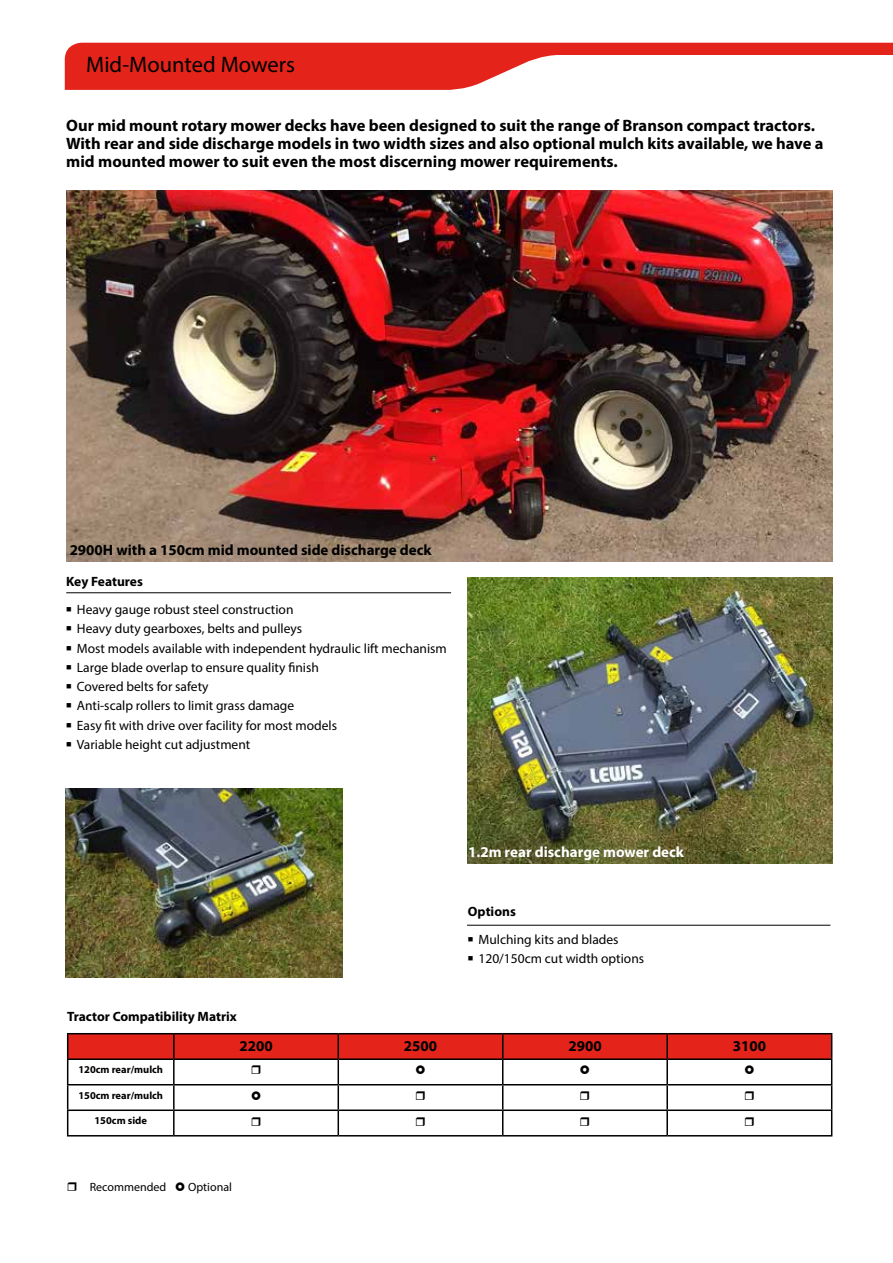
<style>
.page{position:relative;width:893px;height:1263px;background:#fff}
.page>*{position:absolute;margin:0;border:0;box-sizing:border-box;transform-origin:0 0}
.t1{font:22.5px "Myriad Pro";color:#000}
.t2{font:700 16.5px/18px "Myriad Pro";color:#000}
.t3{font:700 15px "Myriad Pro";color:#000}
.t4{font:700 15px "Myriad Pro";color:#fff}
.t5{font:13.5px "Myriad Pro";color:#000}
.t6{font:700 13.5px "Myriad Pro";color:#000}
.t7{font:12px "Myriad Pro";color:#000}
.t8{font:700 10.5px "Myriad Pro";color:#000}
</style>
<div class="page">
<svg style="left:65px;top:43px;width:828px;height:47px"></svg>
<img style="left:66px;top:191px;width:766px;height:371px">
<img style="left:467px;top:578px;width:365px;height:285px">
<img style="left:66px;top:789px;width:276px;height:188px">
<div style="left:68px;top:1034px;width:106px;height:25px;background:#e4231a"></div>
<hr style="left:67px;top:1033px;width:107px;height:1px;background:#000">
<hr style="left:174px;top:1033px;width:164px;height:1px;background:#000">
<hr style="left:173px;top:1034px;width:2px;height:24px;background:#000">
<hr style="left:338px;top:1033px;width:165px;height:1px;background:#000">
<hr style="left:503px;top:1033px;width:164px;height:1px;background:#000">
<hr style="left:667px;top:1033px;width:165px;height:1px;background:#000">
<hr style="left:67px;top:1058px;width:107px;height:2px;background:#000">
<hr style="left:173px;top:1060px;width:2px;height:24px;background:#000">
<hr style="left:67px;top:1084px;width:107px;height:1px;background:#000">
<hr style="left:173px;top:1085px;width:2px;height:24px;background:#000">
<hr style="left:67px;top:1109px;width:107px;height:2px;background:#000">
<svg style="left:67px;top:1034px;width:1px;height:101px"></svg>
<hr style="left:173px;top:1111px;width:2px;height:24px;background:#000">
<hr style="left:67px;top:1135px;width:107px;height:1px;background:#000">
<hr style="left:174px;top:1135px;width:164px;height:1px;background:#000">
<hr style="left:338px;top:1135px;width:165px;height:1px;background:#000">
<hr style="left:503px;top:1135px;width:164px;height:1px;background:#000">
<hr style="left:667px;top:1135px;width:165px;height:1px;background:#000">
<hr style="left:66px;top:592px;width:385px;height:1px;background:#000">
<hr style="left:467px;top:925px;width:363px;height:1px;background:#000">
<svg style="left:174px;top:1034px;width:658px;height:101px"></svg>
<h1 class="t1" style="left:86px;top:51px;width:210px">Mid-Mounted Mowers</h1>
<p class="t2" style="left:66px;top:116px;width:759px">Our mid mount rotary mower decks have been designed to suit the range of Branson compact tractors.<br>With rear and side discharge models in two width sizes and also optional mulch kits available, we have a mid mounted mower to suit even the most discerning mower requirements.</p>
<p class="t3" style="left:70px;top:540px;width:364px">2900H with a 150cm mid mounted side discharge deck</p>
<p class="t6" style="left:66px;top:573px;width:78px">Key Features</p>
<p class="t5" style="left:66px;top:601px;width:229px">■ Heavy gauge robust steel construction</p>
<p class="t5" style="left:66px;top:620px;width:237px">■ Heavy duty gearboxes, belts and pulleys</p>
<p class="t5" style="left:66px;top:640px;width:382px">■ Most models available with independent hydraulic lift mechanism</p>
<p class="t5" style="left:66px;top:659px;width:254px">■ Large blade overlap to ensure quality finish</p>
<p class="t5" style="left:66px;top:678px;width:144px">■ Covered belts for safety</p>
<p class="t5" style="left:66px;top:697px;width:229px">■ Anti-scalp rollers to limit grass damage</p>
<p class="t5" style="left:66px;top:717px;width:272px">■ Easy fit with drive over facility for most models</p>
<p class="t5" style="left:66px;top:736px;width:185px">■ Variable height cut adjustment</p>
<p class="t6" style="left:67px;top:1007px;width:171px">Tractor Compatibility Matrix</p>
<p class="t4" style="left:468px;top:843px;width:217px">1.2m rear discharge mower deck</p>
<p class="t6" style="left:468px;top:902px;width:50px">Options</p>
<p class="t5" style="left:468px;top:931px;width:152px">■ Mulching kits and blades</p>
<p class="t5" style="left:468px;top:950px;width:178px">■ 120/150cm cut width options</p>
<p class="t8" style="left:78px;top:1063px;width:86px">120cm rear/mulch</p>
<p class="t8" style="left:78px;top:1088px;width:86px">150cm rear/mulch</p>
<p class="t8" style="left:94px;top:1114px;width:54px">150cm side</p>
<p class="t3" style="left:239px;top:1036px;width:35px">2200</p>
<p class="t3" style="left:404px;top:1036px;width:35px">2500</p>
<p class="t3" style="left:568px;top:1036px;width:35px">2900</p>
<p class="t3" style="left:733px;top:1036px;width:35px">3100</p>
<p class="t7" style="left:90px;top:1180px;width:78px">Recommended</p>
<p class="t7" style="left:188px;top:1180px;width:45px">Optional</p>
</div>
